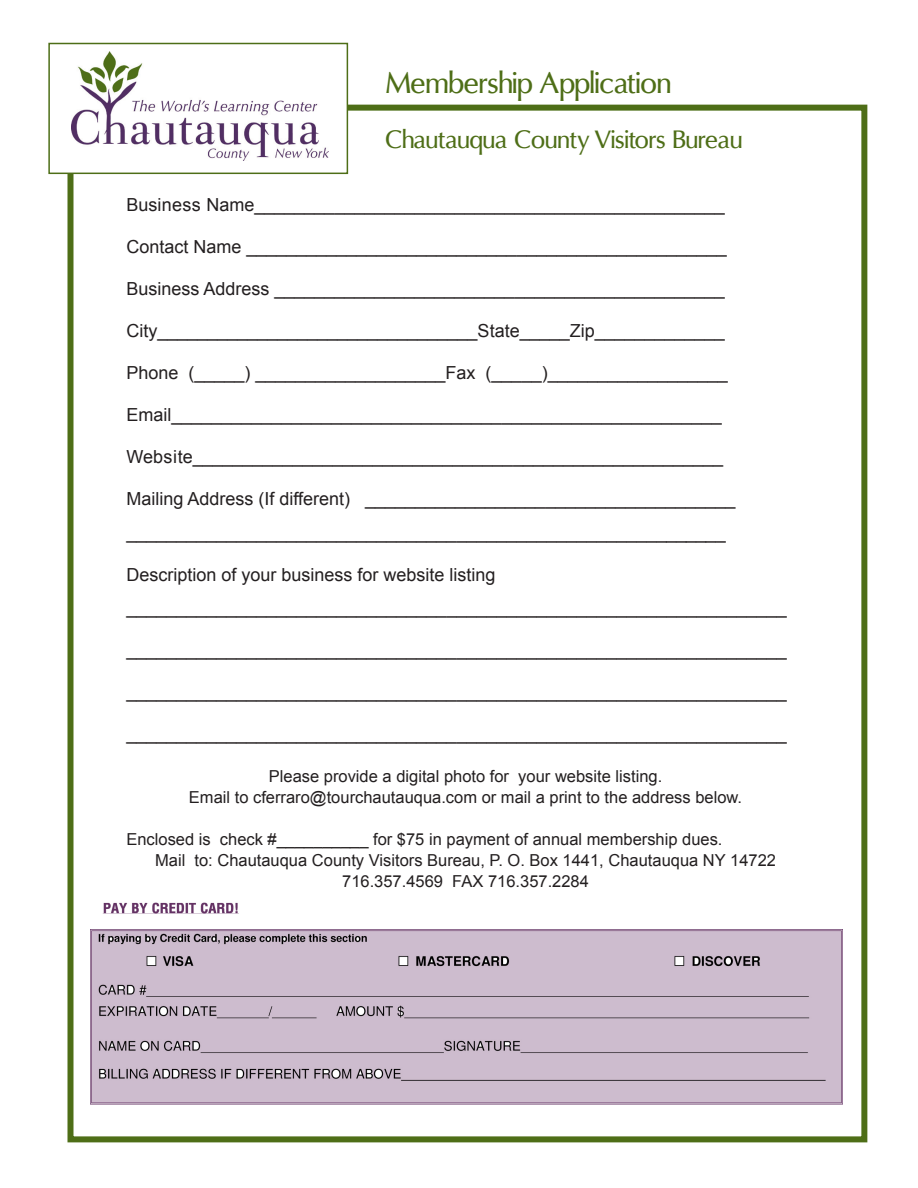
<style>
.page{position:relative;width:918px;height:1188px;background:#fff}
.page>*{position:absolute;margin:0;border:0;box-sizing:border-box;transform-origin:0 0}
.t1{font:30px "Oregon LDO Medium";color:#4e6e17}
.t2{font:25.5px "Oregon LDO Medium";color:#4e6e17}
.t3{font:18px/34.5px "Arial";color:#231f20}
.t4{font:16.5px "Arial";color:#231f20}
</style>
<div class="page">
<div style="left:68px;top:105px;width:799px;height:1037px;border:6px solid #4e6e17"></div>
<img style="left:91px;top:902px;width:751px;height:203px">
<div style="left:48px;top:43px;width:300px;height:131px;background:#fff;border:2px solid #4e6e17"></div>
<img style="left:71px;top:52px;width:257px;height:109px">
<p class="t1" style="left:385px;top:65px;width:288px">Membership Application</p>
<p class="t2" style="left:385px;top:125px;width:359px">Chautauqua County Visitors Bureau</p>
<p class="t3" style="left:126px;top:187px;width:600px">Business Name_______________________________________________</p>
<p class="t3" style="left:126px;top:229px;width:602px">Contact Name ________________________________________________</p>
<p class="t3" style="left:126px;top:271px;width:600px">Business Address _____________________________________________</p>
<p class="t3" style="left:126px;top:313px;width:600px">City________________________________State_____Zip_____________</p>
<p class="t3" style="left:126px;top:355px;width:603px">Phone (_____) ___________________Fax (_____)__________________</p>
<p class="t3" style="left:126px;top:397px;width:597px">Email_______________________________________________________</p>
<p class="t3" style="left:126px;top:439px;width:598px">Website_____________________________________________________</p>
<p class="t3" style="left:126px;top:481px;width:611px">Mailing Address (If different) _____________________________________ ____________________________________________________________</p>
<p class="t3" style="left:126px;top:558px;width:371px">Description of your business for website listing</p>
<p class="t3" style="left:126px;top:591px;width:662px">__________________________________________________________________</p>
<p class="t3" style="left:126px;top:633px;width:662px">__________________________________________________________________</p>
<p class="t3" style="left:126px;top:675px;width:662px">__________________________________________________________________</p>
<p class="t3" style="left:126px;top:717px;width:662px">__________________________________________________________________</p>
<p class="t4" style="left:269px;top:766px;width:395px">Please provide a digital photo for your website listing.</p>
<p class="t4" style="left:189px;top:787px;width:555px">Email to cferraro@tourchautauqua.com or mail a print to the address below.</p>
<p class="t4" style="left:126px;top:829px;width:598px">Enclosed is check #__________ for $75 in payment of annual membership dues.</p>
<p class="t4" style="left:155px;top:850px;width:622px">Mail to: Chautauqua County Visitors Bureau, P. O. Box 1441, Chautauqua NY 14722</p>
<p class="t4" style="left:342px;top:871px;width:248px">716.357.4569 FAX 716.357.2284</p>
</div>
